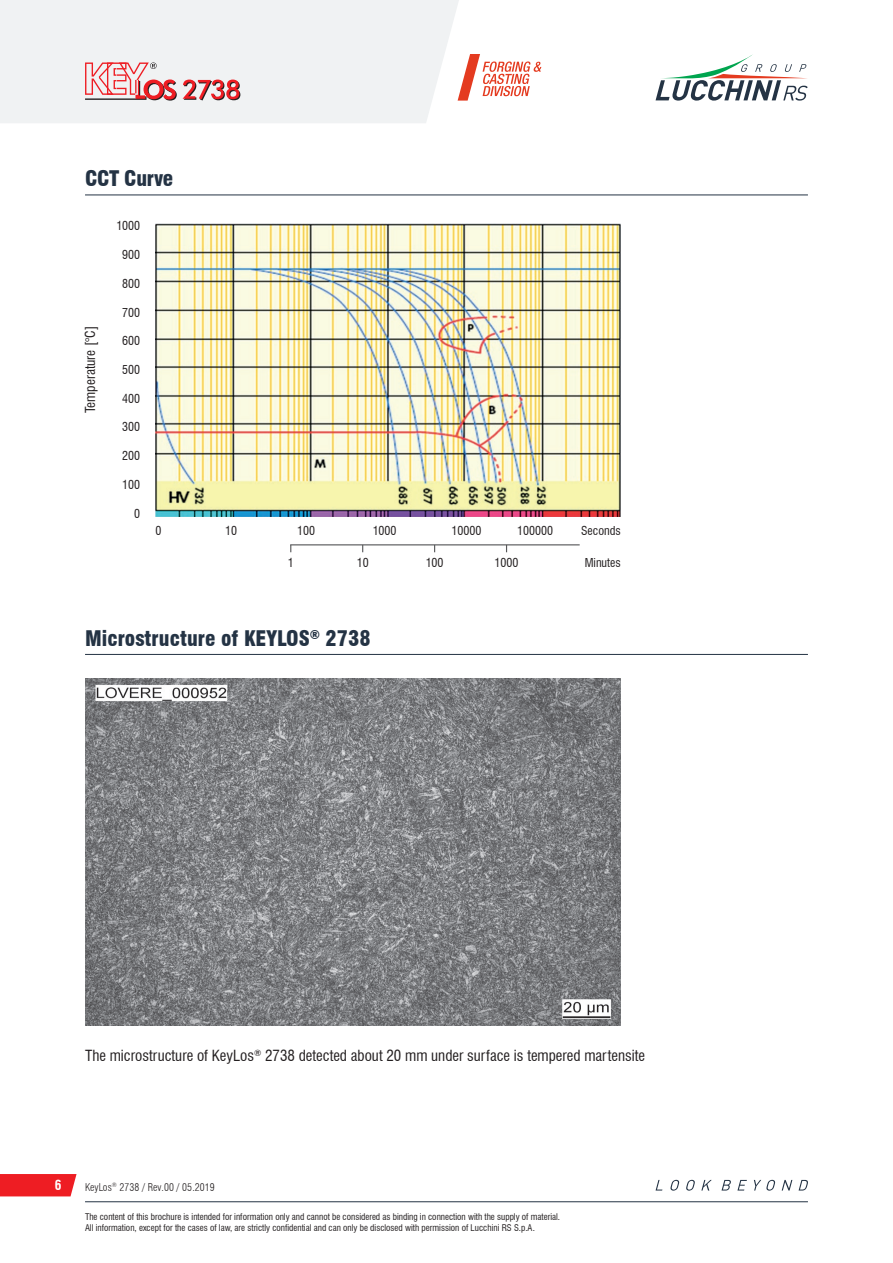
<style>
.page{position:relative;width:893px;height:1263px;background:#fff}
.page>*{position:absolute;margin:0;border:0;box-sizing:border-box;transform-origin:0 0}
.titoli{font:900 condensed 21px "Swiss 721 BT";color:#243344}
.titoli-2{font:900 condensed 21px "Swiss 721 BT";letter-spacing:-.02em;color:#243344}
.t1{font:condensed 15px "Swiss 721 BT";color:#231f20}
.t2{font:condensed 13.5px "Swiss 721 BT";color:#231f20}
.t3{font:700 condensed 13.5px "Swiss 721 BT";color:#fff}
.t4{font:condensed 12px "Swiss 721 BT";color:#231f20}
.t5{font:300 condensed 10.5px "Swiss 721 BT";letter-spacing:.01em;color:#231f20}
.t6{font:condensed 9px/10.8px "Swiss 721 BT";color:#231f20}
</style>
<div class="page">
<div style="left:0;top:1174px;width:77px;height:22px;background:#ee1d23"></div>
<div style="left:0;top:0;width:459px;height:123px;background:#f0f2f3"></div>
<svg style="left:458px;top:54px;width:83px;height:47px"></svg>
<svg style="left:656px;top:54px;width:152px;height:47px"></svg>
<svg style="left:656px;top:1180px;width:152px;height:10px"></svg>
<hr style="left:85px;top:1201px;width:723px;height:1px;background:#243344">
<svg style="left:85px;top:63px;width:92px;height:38px"></svg>
<svg style="left:183px;top:80px;width:57px;height:21px"></svg>
<hr style="left:85px;top:654px;width:723px;height:1px;background:#243344">
<hr style="left:85px;top:195px;width:723px;height:1px;background:#243344">
<hr style="left:290px;top:544px;width:290px;height:1px;background:#57585a">
<img style="left:156px;top:224px;width:465px;height:292px">
<img style="left:85px;top:679px;width:536px;height:346px">
<p class="titoli-2" style="left:85px;top:166px;width:90px">CCT Curve</p>
<p class="t4" style="left:116px;top:219px;width:25px">1000</p>
<p class="t4" style="left:122px;top:247px;width:19px">900</p>
<p class="t4" style="left:122px;top:276px;width:19px">800</p>
<p class="t2" style="left:82px;top:413px;width:89px;rotate:-90deg">Temperature [°C]</p>
<p class="t4" style="left:122px;top:305px;width:19px">700</p>
<p class="t4" style="left:122px;top:334px;width:19px">600</p>
<p class="t4" style="left:122px;top:362px;width:19px">500</p>
<p class="t4" style="left:122px;top:391px;width:19px">400</p>
<p class="t4" style="left:122px;top:420px;width:19px">300</p>
<p class="t4" style="left:122px;top:449px;width:19px">200</p>
<p class="t4" style="left:122px;top:477px;width:19px">100</p>
<p class="t4" style="left:134px;top:506px;width:7px">0</p>
<p class="t4" style="left:156px;top:524px;width:7px">0</p>
<p class="t4" style="left:225px;top:524px;width:13px">10</p>
<p class="t4" style="left:297px;top:524px;width:19px">100</p>
<p class="t4" style="left:373px;top:524px;width:25px">1000</p>
<p class="t4" style="left:451px;top:524px;width:31px">10000</p>
<p class="t4" style="left:517px;top:524px;width:37px">100000</p>
<p class="t4" style="left:581px;top:524px;width:41px">Seconds</p>
<p class="t4" style="left:288px;top:555px;width:7px">1</p>
<p class="t4" style="left:357px;top:555px;width:13px">10</p>
<p class="t4" style="left:426px;top:555px;width:19px">100</p>
<p class="t4" style="left:495px;top:555px;width:25px">1000</p>
<p class="t4" style="left:585px;top:555px;width:38px">Minutes</p>
<p class="titoli" style="left:85px;top:625px;width:287px">Microstructure of KEYLOS<sup>®</sup> 2738</p>
<p class="t1" style="left:85px;top:1047px;width:561px">The microstructure of KeyLos<sup>®</sup> 2738 detected about 20 mm under surface is tempered martensite</p>
<h3 class="t3" style="left:55px;top:1177px;width:8px">6</h3>
<p class="t5" style="left:85px;top:1180px;width:131px">KeyLos<sup>®</sup> 2738 / Rev.00 / 05.2019</p>
<p class="t6" style="left:85px;top:1211px;width:477px">The content of this brochure is intended for information only and cannot be considered as binding in connection with the supply of material.<br>All information, except for the cases of law, are strictly confidential and can only be disclosed with permission of Lucchini RS S.p.A.</p>
</div>
